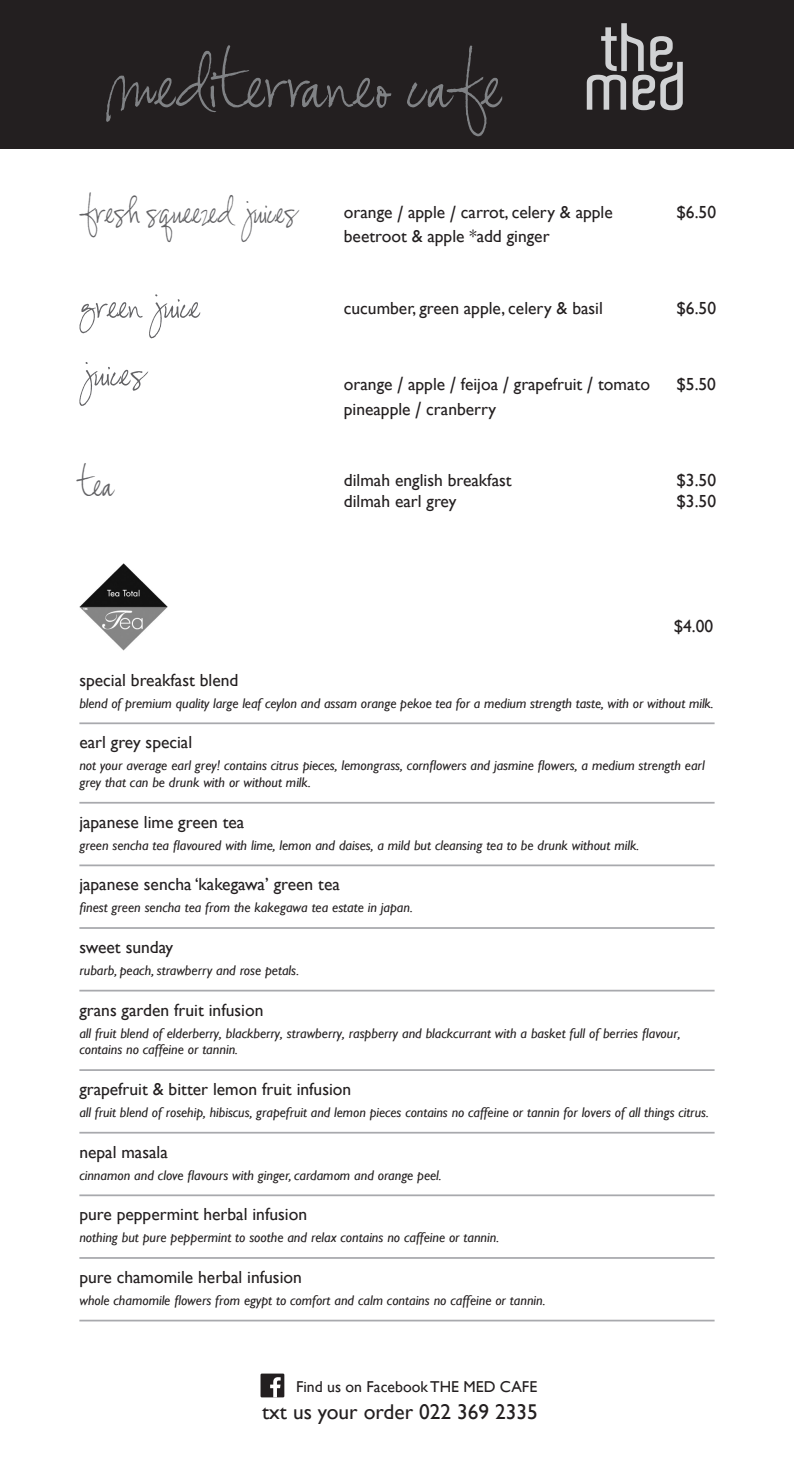
<style>
.page{position:relative;width:794px;height:1464px;background:#fff}
.page>*{position:absolute;margin:0;border:0;box-sizing:border-box;transform-origin:0 0}
.t1{font:98.7px "Susie's Hand";color:#808285}
.t2{font:52.5px "Susie's Hand";color:#636366}
.t3{font:52.5px "Susie's Hand";color:#636366;scale:.9 1}
.t4{font:49px "Susie's Hand";color:#636366;scale:.9 1}
.t5{font:21.35px "Gill Sans";color:#231f20}
.t6{font:17.5px "Gill Sans";color:#231f20}
.t7{font:15.75px "Gill Sans";color:#231f20}
.t8{font:italic 14px/16.8px "Gill Sans";color:#231f20}
.s1{font-size:23.1px}
</style>
<div class="page">
<hr style="left:79px;top:722px;width:635px;height:2px;background:#a8a9ad">
<hr style="left:79px;top:802px;width:635px;height:1px;background:#a8a9ad">
<hr style="left:79px;top:864px;width:635px;height:2px;background:#a8a9ad">
<hr style="left:79px;top:927px;width:635px;height:1px;background:#a8a9ad">
<hr style="left:79px;top:989px;width:635px;height:2px;background:#a8a9ad">
<hr style="left:79px;top:1069px;width:635px;height:2px;background:#a8a9ad">
<hr style="left:79px;top:1131px;width:635px;height:2px;background:#a8a9ad">
<hr style="left:79px;top:1194px;width:635px;height:2px;background:#a8a9ad">
<hr style="left:79px;top:1257px;width:635px;height:1px;background:#a8a9ad">
<hr style="left:79px;top:1319px;width:635px;height:2px;background:#a8a9ad">
<img style="left:79px;top:563px;width:88px;height:88px">
<div style="left:0;top:0;width:794px;height:149px;background:#231f20"></div>
<svg style="left:587px;top:23px;width:96px;height:87px"></svg>
<div style="left:260px;top:1373px;width:24px;height:24px;background:#231f20"></div>
<svg style="left:270px;top:1377px;width:11px;height:20px"></svg>
<p class="t1" style="left:106px;top:40px;width:398px">mediterraneo cafe</p>
<p class="t4" style="left:79px;top:190px;width:244px">fresh squeezed juices</p>
<p class="t2" style="left:79px;top:282px;width:122px">green juice</p>
<p class="t2" style="left:79px;top:350px;width:68px">juices</p>
<p class="t3" style="left:79px;top:460px;width:40px">tea</p>
<p class="t6" style="left:344px;top:202px;width:270px">orange <span class="s1">/</span> apple <span class="s1">/</span> carrot, celery &amp; apple</p>
<p class="t6" style="left:676px;top:202px;width:41px">$6.50</p>
<p class="t6" style="left:344px;top:226px;width:207px">beetroot &amp; apple *add ginger</p>
<p class="t6" style="left:344px;top:298px;width:260px">cucumber, green apple, celery &amp; basil</p>
<p class="t6" style="left:676px;top:298px;width:41px">$6.50</p>
<p class="t6" style="left:344px;top:373px;width:308px">orange <span class="s1">/</span> apple <span class="s1">/</span> feijoa <span class="s1">/</span> grapefruit <span class="s1">/</span> tomato</p>
<p class="t6" style="left:676px;top:373px;width:41px">$5.50</p>
<p class="t6" style="left:344px;top:398px;width:154px">pineapple <span class="s1">/</span> cranberry</p>
<p class="t6" style="left:344px;top:470px;width:169px">dilmah english breakfast</p>
<p class="t6" style="left:676px;top:470px;width:41px">$3.50</p>
<p class="t6" style="left:344px;top:491px;width:114px">dilmah earl grey</p>
<p class="t6" style="left:676px;top:491px;width:41px">$3.50</p>
<p class="t6" style="left:673px;top:615px;width:41px">$4.00</p>
<p class="t6" style="left:79px;top:669px;width:161px">special breakfast blend</p>
<p class="t8" style="left:79px;top:694px;width:636px">blend of premium quality large leaf ceylon and assam orange pekoe tea for a medium strength taste, with or without milk.</p>
<p class="t6" style="left:79px;top:732px;width:114px">earl grey special</p>
<p class="t8" style="left:79px;top:757px;width:627px">not your average earl grey! contains citrus pieces, lemongrass, cornflowers and jasmine flowers, a medium strength earl grey that can be drunk with or without milk.</p>
<p class="t6" style="left:79px;top:811px;width:166px">japanese lime green tea</p>
<p class="t8" style="left:79px;top:836px;width:561px">green sencha tea flavoured with lime, lemon and daises, a mild but cleansing tea to be drunk without milk.</p>
<p class="t6" style="left:79px;top:874px;width:262px">japanese sencha ‘kakegawa’ green tea</p>
<p class="t8" style="left:79px;top:899px;width:335px">finest green sencha tea from the kakegawa tea estate in japan.</p>
<p class="t6" style="left:79px;top:937px;width:95px">sweet sunday</p>
<p class="t8" style="left:79px;top:962px;width:221px">rubarb, peach, strawberry and rose petals.</p>
<p class="t6" style="left:79px;top:999px;width:185px">grans garden fruit infusion</p>
<p class="t8" style="left:79px;top:1024px;width:603px">all fruit blend of elderberry, blackberry, strawberry, raspberry and blackcurrant with a basket full of berries flavour, contains no caffeine or tannin.</p>
<p class="t6" style="left:79px;top:1079px;width:273px">grapefruit &amp; bitter lemon fruit infusion</p>
<p class="t8" style="left:79px;top:1104px;width:631px">all fruit blend of rosehip, hibiscus, grapefruit and lemon pieces contains no caffeine or tannin for lovers of all things citrus.</p>
<p class="t6" style="left:79px;top:1141px;width:90px">nepal masala</p>
<p class="t8" style="left:79px;top:1166px;width:364px">cinnamon and clove flavours with ginger, cardamom and orange peel.</p>
<p class="t6" style="left:79px;top:1204px;width:229px">pure peppermint herbal infusion</p>
<p class="t8" style="left:79px;top:1229px;width:421px">nothing but pure peppermint to soothe and relax contains no caffeine or tannin.</p>
<p class="t6" style="left:79px;top:1266px;width:224px">pure chamomile herbal infusion</p>
<p class="t8" style="left:79px;top:1291px;width:467px">whole chamomile flowers from egypt to comfort and calm contains no caffeine or tannin.</p>
<p class="t7" style="left:296px;top:1377px;width:243px">Find us on Facebook THE MED CAFE</p>
<p class="t5" style="left:262px;top:1399px;width:277px">txt us your order 022 369 2335</p>
</div>
